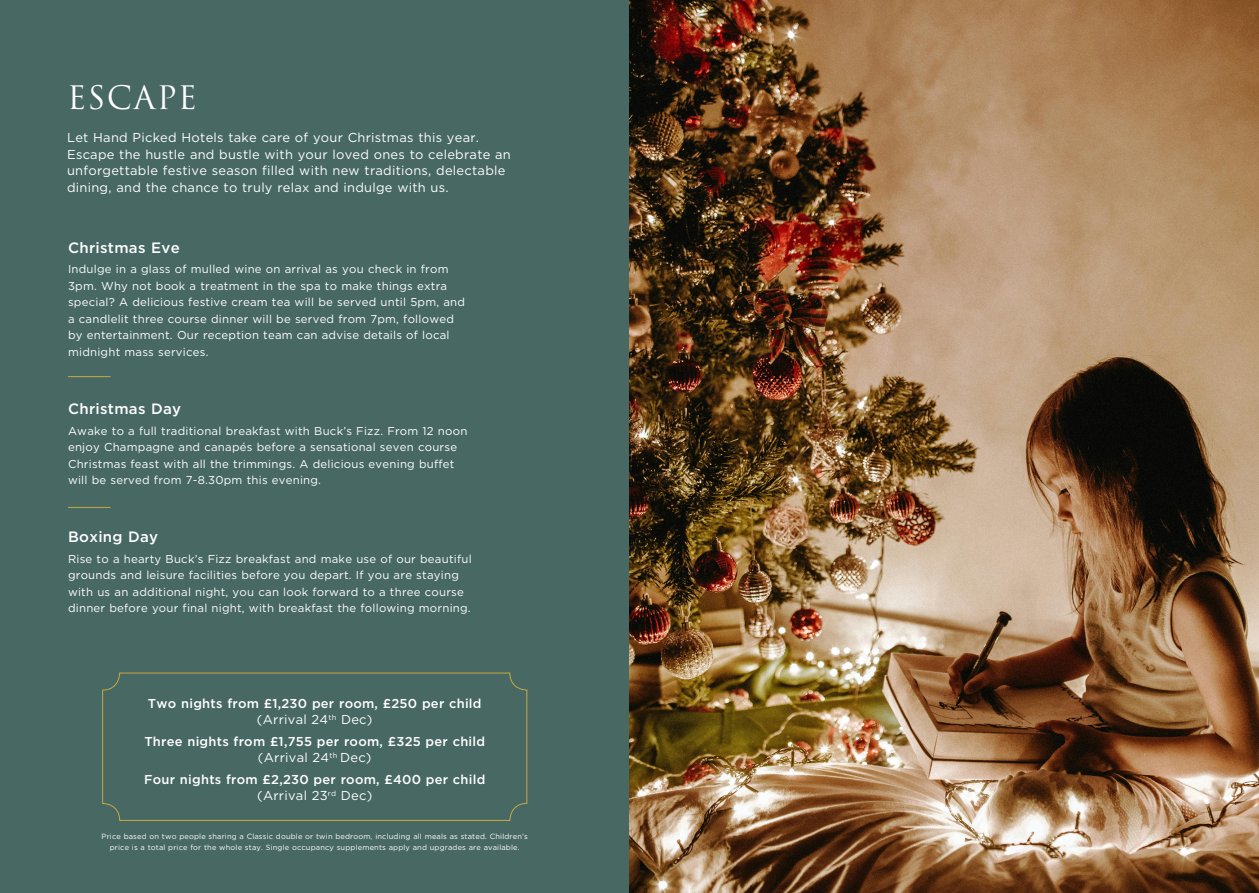
<style>
.page{position:relative;width:1259px;height:893px;background:#fff}
.page>*{position:absolute;margin:0;border:0;box-sizing:border-box;transform-origin:0 0}
.t1{font:31.5px "Trajan Pro";letter-spacing:.04em;color:#fff}
.t2{font:500 15px "Gotham";letter-spacing:.02em;color:#fff}
.t3{font:12.9px "Gotham";letter-spacing:.02em;color:#fff}
.t4{font:500 12.9px/16.5px "Gotham";letter-spacing:.02em;color:#fff;text-align:center}
.t5{font:11.4px/16.5px "Gotham";letter-spacing:.02em;color:#fff}
.t6{font:7.5px/10.5px "Gotham";letter-spacing:.02em;color:#fff;text-align:center}
.s1{font-weight:400}
</style>
<div class="page">
<div style="left:0;top:0;width:629px;height:893px;background:#476863"></div>
<hr style="left:68px;top:507px;width:43px;height:1px;background:#c9a941">
<hr style="left:68px;top:376px;width:43px;height:1px;background:#c9a941">
<div style="left:102px;top:673px;width:425px;height:148px;border:1px solid #c9a941;border-radius:17px"></div>
<img style="left:629px;top:0;width:630px;height:893px">
<p class="t1" style="left:67px;top:77px;width:131px">ESCAPE</p>
<p class="t3" style="left:67px;top:129px;width:413px">Let Hand Picked Hotels take care of your Christmas this year.</p>
<p class="t3" style="left:67px;top:146px;width:445px">Escape the hustle and bustle with your loved ones to celebrate an</p>
<p class="t3" style="left:67px;top:162px;width:440px">unforgettable festive season filled with new traditions, delectable</p>
<p class="t3" style="left:67px;top:179px;width:383px">dining, and the chance to truly relax and indulge with us.</p>
<p class="t2" style="left:68px;top:238px;width:113px">Christmas Eve</p>
<p class="t5" style="left:68px;top:261px;width:398px">Indulge in a glass of mulled wine on arrival as you check in from 3pm. Why not book a treatment in the spa to make things extra special? A delicious festive cream tea will be served until 5pm, and a candlelit three course dinner will be served from 7pm, followed by entertainment. Our reception team can advise details of local midnight mass services.</p>
<p class="t2" style="left:68px;top:399px;width:115px">Christmas Day</p>
<p class="t5" style="left:68px;top:422px;width:401px">Awake to a full traditional breakfast with Buck’s Fizz. From 12 noon enjoy Champagne and canapés before a sensational seven course Christmas feast with all the trimmings. A delicious evening buffet will be served from 7-8.30pm this evening.</p>
<p class="t2" style="left:68px;top:527px;width:92px">Boxing Day</p>
<p class="t5" style="left:68px;top:550px;width:405px">Rise to a hearty Buck’s Fizz breakfast and make use of our beautiful grounds and leisure facilities before you depart. If you are staying with us an additional night, you can look forward to a three course dinner before your final night, with breakfast the following morning.</p>
<p class="t4" style="left:148px;top:695px;width:335px">Two nights from £1,230 per room, £250 per child <span class="s1">(Arrival 24</span><sup>th</sup> <span class="s1">Dec)</span></p>
<p class="t4" style="left:144px;top:733px;width:342px">Three nights from £1,755 per room, £325 per child <span class="s1">(Arrival 24</span><sup>th</sup> <span class="s1">Dec)</span></p>
<p class="t4" style="left:144px;top:771px;width:343px">Four nights from £2,230 per room, £400 per child <span class="s1">(Arrival 23</span><sup>rd</sup> <span class="s1">Dec)</span></p>
<p class="t6" style="left:102px;top:831px;width:428px">Price based on two people sharing a Classic double or twin bedroom, including all meals as stated. Children’s price is a total price for the whole stay. Single occupancy supplements apply and upgrades are available.</p>
</div>
